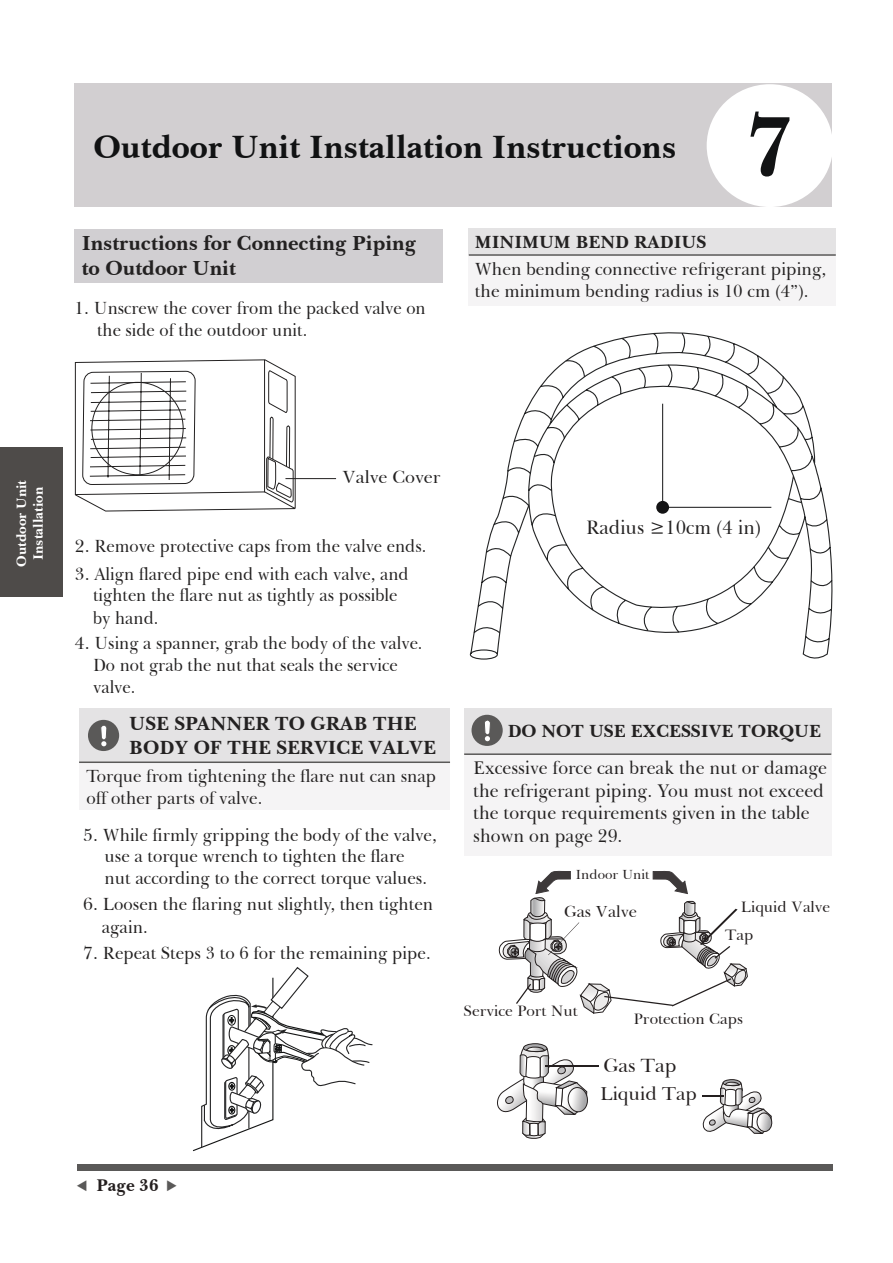
<style>
.page{position:relative;width:893px;height:1263px;background:#fff}
.page>*{position:absolute;margin:0;border:0;box-sizing:border-box;transform-origin:0 0}
.t1{font:700 86.7px "Baskerville BT";color:#121314}
.t2{font:700 33px "Baskerville BT";color:#111213}
.t3{font:700 20.85px/24.9px "Baskerville BT";color:#232121}
.t4{font:19.95px "Baskerville BT";color:#232121;scale:.95 1}
.t5{font:19.65px "Baskerville BT";color:#241f1f}
.t6{font:700 19.5px/23.4px "Baskerville BT";color:#232121}
.t7{font:19.05px "Baskerville BT";color:#241f1f}
.t8{font:18.75px/22.5px "Baskerville BT";color:#232121;scale:.95 1}
.t9{font:18px/22px "Baskerville BT";color:#232121}
.t10{font:18px/21.6px "Baskerville BT";color:#232121;scale:.96 1}
.t11{font:18px/21.6px "Baskerville BT";color:#232121;scale:.94 1}
.t12{font:700 18px "Baskerville BT";color:#232121}
.t13{font:700 17.4px "Baskerville BT";color:#241f1f}
.t14{font:16.35px "Baskerville BT";color:#241f1f}
.t15{font:15.45px "Baskerville BT";color:#241f1f}
.t16{font:700 13.8px/16.6px "Baskerville BT";color:#fff;text-align:center}
.t17{font:13.5px "Baskerville BT";color:#241f1f}
</style>
<div class="page">
<div style="left:74px;top:84px;width:758px;height:123px;background:#d2cfd1"></div>
<div style="left:707px;top:84px;width:126px;height:123px;background:#fff;border-radius:50%"></div>
<div style="left:77px;top:1164px;width:755px;height:7px;background:#5a5958"></div>
<div style="left:0;top:447px;width:63px;height:150px;background:#4e4b49"></div>
<div style="left:468px;top:228px;width:368px;height:27px;background:#e4e3e4"></div>
<div style="left:468px;top:255px;width:368px;height:51px;background:#f5f4f5"></div>
<hr style="left:469px;top:254px;width:367px;height:2px;background:#5a5958">
<svg style="left:469px;top:332px;width:364px;height:328px"></svg>
<hr style="left:662px;top:404px;width:1px;height:100px;background:#141415">
<hr style="left:663px;top:507px;width:108px;height:1px;background:#141415">
<div style="left:656px;top:501px;width:13px;height:13px;background:#141415;border-radius:50%"></div>
<div style="left:74px;top:229px;width:369px;height:54px;background:#d1cfd2"></div>
<svg style="left:74px;top:359px;width:222px;height:153px"></svg>
<hr style="left:285px;top:478px;width:51px;height:1px;background:#232121">
<div style="left:79px;top:708px;width:371px;height:54px;background:#e4e3e4"></div>
<div style="left:79px;top:762px;width:371px;height:48px;background:#f5f4f5"></div>
<hr style="left:79px;top:761px;width:371px;height:2px;background:#5a5958">
<div style="left:88px;top:720px;width:31px;height:31px;background:#5a5958;border-radius:50%"></div>
<svg style="left:100px;top:720px;width:7px;height:26px"></svg>
<svg style="left:193px;top:967px;width:180px;height:185px"></svg>
<div style="left:464px;top:708px;width:367px;height:46px;background:#e4e3e4"></div>
<div style="left:464px;top:754px;width:367px;height:101px;background:#f5f4f5"></div>
<hr style="left:464px;top:753px;width:367px;height:2px;background:#5a5958">
<div style="left:471px;top:715px;width:32px;height:31px;background:#5a5958;border-radius:50%"></div>
<svg style="left:484px;top:715px;width:7px;height:26px"></svg>
<svg style="left:497px;top:870px;width:275px;height:269px"></svg>
<h2 class="t2" style="left:93px;top:127px;width:584px">Outdoor Unit Installation Instructions</h2>
<h1 class="t1" style="left:746px;top:92px;width:49px">7</h1>
<p class="t3" style="left:82px;top:230px;width:336px">Instructions for Connecting Piping to Outdoor Unit</p>
<p class="t9" style="left:97px;top:296px;width:330px;line-height:22.5px;text-indent:-23px">1. Unscrew the cover from the packed valve on the side of the outdoor unit.</p>
<p class="t12" style="left:475px;top:231px;width:233px">MINIMUM BEND RADIUS</p>
<p class="t10" style="left:475px;top:258px;width:368px">When bending connective refrigerant piping, the minimum bending radius is 10 cm (4”).</p>
<p class="t16" style="left:13px;top:567px;width:88px;rotate:-90deg">Outdoor Unit<br>Installation</p>
<p class="t9" style="left:342px;top:466px;width:100px">Valve Cover</p>
<p class="t9" style="left:75px;top:535px;width:353px">2. Remove protective caps from the valve ends.</p>
<p class="t9" style="left:93px;top:563px;width:317px;text-indent:-18px">3. Align flared pipe end with each valve, and tighten the flare nut as tightly as possible by hand.</p>
<p class="t9" style="left:93px;top:632px;width:331px;text-indent:-18px">4. Using a spanner, grab the body of the valve.<br>Do not grab the nut that seals the service valve.</p>
<p class="t6" style="left:129px;top:712px;width:308px">USE SPANNER TO GRAB THE<br>BODY OF THE SERVICE VALVE</p>
<p class="t11" style="left:86px;top:765px;width:374px">Torque from tightening the flare nut can snap off other parts of valve.</p>
<p class="t9" style="left:105px;top:824px;width:334px;line-height:21.6px;text-indent:-21px">5. While firmly gripping the body of the valve, use a torque wrench to tighten the flare<br>nut according to the correct torque values.</p>
<p class="t9" style="left:102px;top:893px;width:333px;line-height:22.5px;text-indent:-19px">6. Loosen the flaring nut slightly, then tighten again.</p>
<p class="t9" style="left:83px;top:941px;width:349px">7. Repeat Steps 3 to 6 for the remaining pipe.</p>
<p class="t4" style="left:586px;top:515px;width:186px">Radius ≥10cm (4 in)</p>
<p class="t12" style="left:508px;top:720px;width:315px">DO NOT USE EXCESSIVE TORQUE</p>
<p class="t8" style="left:473px;top:756px;width:374px">Excessive force can break the nut or damage the refrigerant piping. You must not exceed the torque requirements given in the table shown on page 29.</p>
<p class="t17" style="left:575px;top:866px;width:76px">Indoor Unit</p>
<p class="t14" style="left:564px;top:901px;width:74px">Gas Valve</p>
<p class="t15" style="left:741px;top:897px;width:91px">Liquid Valve</p>
<p class="t15" style="left:725px;top:925px;width:30px">Tap</p>
<p class="t15" style="left:463px;top:1001px;width:116px">Service Port Nut</p>
<p class="t15" style="left:634px;top:1009px;width:111px">Protection Caps</p>
<p class="t5" style="left:603px;top:1053px;width:75px">Gas Tap</p>
<p class="t7" style="left:600px;top:1081px;width:99px">Liquid Tap</p>
<p class="t13" style="left:96px;top:1174px;width:64px">Page 36</p>
</div>
